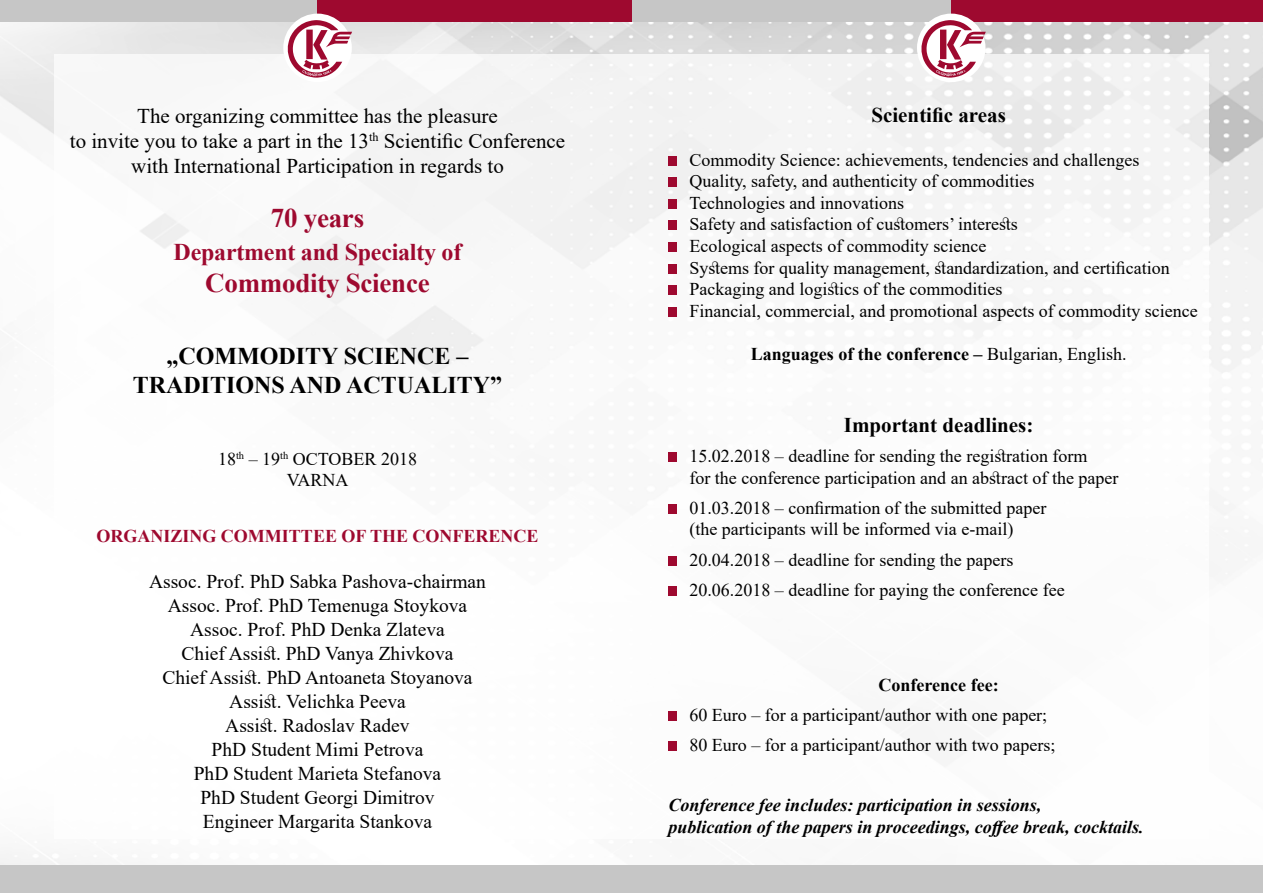
<style>
.page{position:relative;width:1263px;height:893px;background:#fff}
.page>*{position:absolute;margin:0;border:0;box-sizing:border-box;transform-origin:0 0}
.t1{font:700 27px "Times New Roman";letter-spacing:-.01em;color:#9e092f}
.t2{font:700 24px/28.8px "Times New Roman";color:#000;text-align:center}
.t3{font:700 24px "Times New Roman";letter-spacing:-.01em;color:#9e092f}
.t4{font:21px/25.2px "Times New Roman";color:#000;text-align:center}
.t5{font:700 21px "Times New Roman";color:#000}
.t6{font:19.5px/24px "Times New Roman";color:#000;text-align:center}
.t7{font:18px/21.6px "Times New Roman";color:#000}
.t8{font:italic 700 18px/21.6px "Times New Roman";color:#000}
.t9{font:700 18px "Times New Roman";color:#000}
.t10{font:700 18px "Times New Roman";color:#9e092f}
.s1{font-weight:400}
</style>
<div class="page">
<img style="left:0;top:21px;width:1263px;height:844px">
<div style="left:54px;top:54px;width:1155px;height:785px;background:#fff"></div>
<div style="left:668px;top:156px;width:9px;height:10px;background:#9e092f"></div>
<div style="left:668px;top:177px;width:9px;height:10px;background:#9e092f"></div>
<div style="left:668px;top:199px;width:9px;height:10px;background:#9e092f"></div>
<div style="left:668px;top:221px;width:9px;height:9px;background:#9e092f"></div>
<div style="left:668px;top:242px;width:9px;height:10px;background:#9e092f"></div>
<div style="left:668px;top:264px;width:9px;height:10px;background:#9e092f"></div>
<div style="left:668px;top:285px;width:9px;height:10px;background:#9e092f"></div>
<div style="left:668px;top:307px;width:9px;height:10px;background:#9e092f"></div>
<div style="left:668px;top:452px;width:9px;height:10px;background:#9e092f"></div>
<div style="left:668px;top:504px;width:9px;height:10px;background:#9e092f"></div>
<div style="left:668px;top:556px;width:9px;height:10px;background:#9e092f"></div>
<div style="left:668px;top:586px;width:9px;height:10px;background:#9e092f"></div>
<div style="left:668px;top:711px;width:9px;height:10px;background:#9e092f"></div>
<div style="left:668px;top:741px;width:9px;height:10px;background:#9e092f"></div>
<div style="left:0;top:865px;width:1263px;height:28px;background:#c6c6c6"></div>
<div style="left:0;top:0;width:317px;height:21px;background:#c6c6c6"></div>
<div style="left:631px;top:0;width:320px;height:21px;background:#c6c6c6"></div>
<div style="left:317px;top:0;width:314px;height:21px;background:#9e092f"></div>
<div style="left:951px;top:0;width:312px;height:21px;background:#9e092f"></div>
<div style="left:283px;top:14px;width:69px;height:68px;background:#fff;border-radius:50%"></div>
<div style="left:917px;top:14px;width:68px;height:68px;background:#fff;border-radius:50%"></div>
<svg style="left:288px;top:20px;width:64px;height:58px"></svg>
<svg style="left:921px;top:20px;width:65px;height:58px"></svg>
<p class="t4" style="left:70px;top:102px;width:497px">The organizing committee has the pleasure<br>to invite you to take a part in the 13<sup>th</sup> Scientific Conference with International Participation in regards to</p>
<h1 class="t1" style="left:271px;top:199px;width:95px">70 years</h1>
<h2 class="t3" style="left:174px;top:234px;width:289px">Department and Specialty of</h2>
<h1 class="t1" style="left:205px;top:263px;width:226px">Commodity Science</h1>
<h2 class="t2" style="left:133px;top:341px;width:371px">„COMMODITY SCIENCE –<br>TRADITIONS AND ACTUALITY”</h2>
<p class="t7" style="left:218px;top:447px;width:201px;text-align:center">18<sup>th</sup> – 19<sup>th</sup> OCTOBER 2018<br>VARNA</p>
<p class="t10" style="left:96px;top:523px;width:444px">ORGANIZING COMMITTEE OF THE CONFERENCE</p>
<p class="t6" style="left:149px;top:569px;width:338px">Assoc. Prof. PhD Sabka Pashova-chairman<br>Assoc. Prof. PhD Temenuga Stoykova<br>Assoc. Prof. PhD Denka Zlateva<br>Chief Assist. PhD Vanya Zhivkova<br>Chief Assist. PhD Antoaneta Stoyanova<br>Assist. Velichka Peeva<br>Assist. Radoslav Radev<br>PhD Student Mimi Petrova<br>PhD Student Marieta Stefanova<br>PhD Student Georgi Dimitrov<br>Engineer Margarita Stankova</p>
<p class="t5" style="left:871px;top:100px;width:136px">Scientific areas</p>
<p class="t7" style="left:689px;top:148px;width:510px">Commodity Science: achievements, tendencies and challenges Quality, safety, and authenticity of commodities<br>Technologies and innovations<br>Safety and satisfaction of customers’ interests<br>Ecological aspects of commodity science<br>Systems for quality management, standardization, and certification Packaging and logistics of the commodities<br>Financial, commercial, and promotional aspects of commodity science</p>
<p class="t9" style="left:751px;top:341px;width:377px">Languages of the conference – <span class="s1">Bulgarian, English.</span></p>
<p class="t5" style="left:844px;top:410px;width:191px">Important deadlines:</p>
<p class="t7" style="left:689px;top:445px;width:431px">15.02.2018 – deadline for sending the registration form<br>for the conference participation and an abstract of the paper</p>
<p class="t7" style="left:689px;top:496px;width:358px">01.03.2018 – confirmation of the submitted paper (the participants will be informed via e-mail)</p>
<p class="t7" style="left:689px;top:544px;width:377px;line-height:30.2px">20.04.2018 – deadline for sending the papers<br>20.06.2018 – deadline for paying the conference fee</p>
<p class="t9" style="left:878px;top:672px;width:122px">Conference fee:</p>
<p class="t7" style="left:689px;top:699px;width:367px;line-height:30.2px">60 Euro – for a participant/author with one paper;<br>80 Euro – for a participant/author with two papers;</p>
<p class="t8" style="left:668px;top:794px;width:477px">Conference fee includes: participation in sessions,<br>publication of the papers in proceedings, coffee break, cocktails.</p>
</div>
